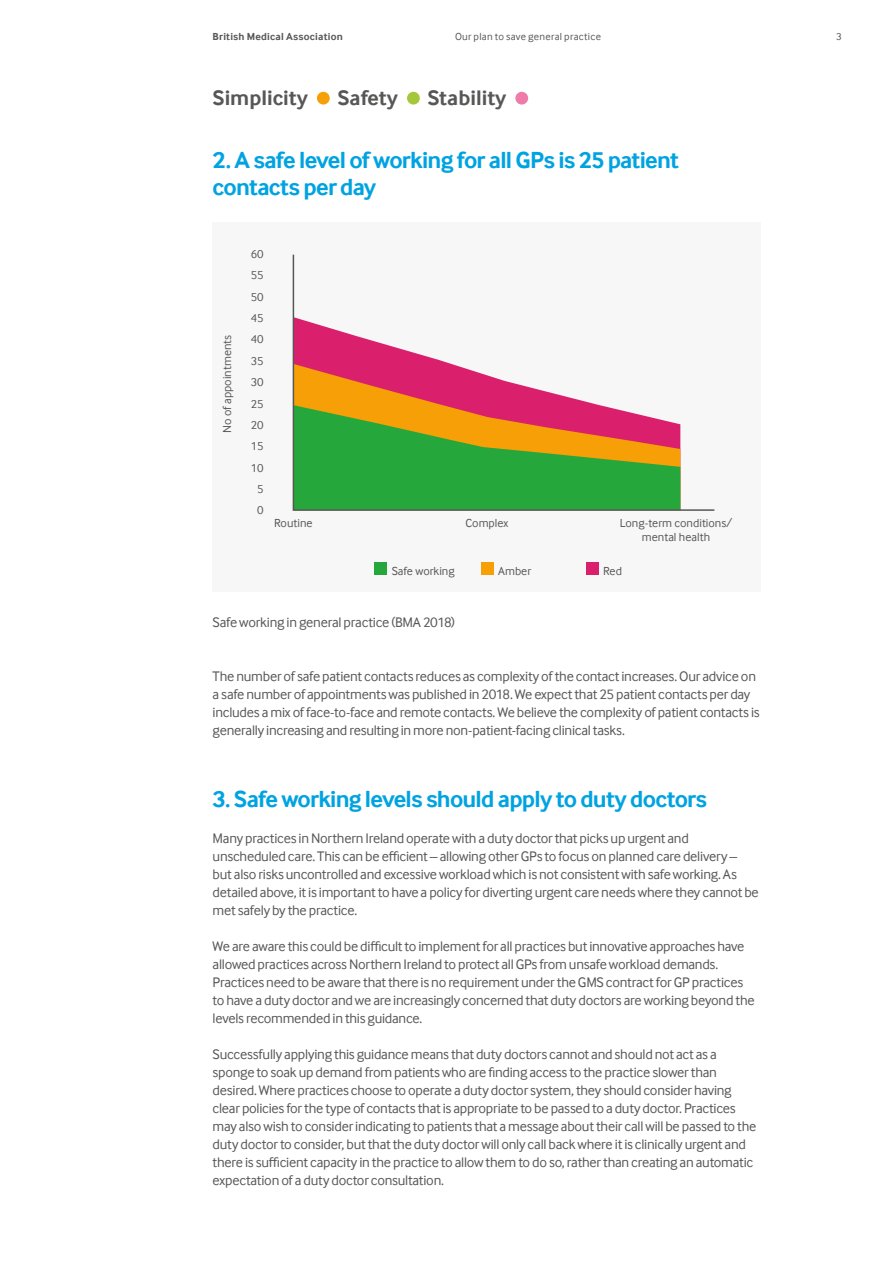
<style>
.page{position:relative;width:893px;height:1263px;background:#fff}
.page>*{position:absolute;margin:0;border:0;box-sizing:border-box;transform-origin:0 0}
.t1{font:700 24px/27px "Inter Face";letter-spacing:-.035em;color:#00a3e1}
.t2{font:700 21.75px "Inter Face";color:#575756}
.t3{font:14.25px/18px "Inter Face";letter-spacing:-.02em;color:#575756}
.t4{font:12px/21.3px "Inter Face";color:#575756;text-align:center}
.t5{font:10.5px "Inter Face";letter-spacing:.025em;color:#575756}
.t6{font:700 10.5px "Inter Face";letter-spacing:.02em;color:#575756}
</style>
<div class="page">
<div style="left:317px;top:92px;width:13px;height:13px;background:#f69f07;border-radius:50%"></div>
<div style="left:407px;top:92px;width:13px;height:13px;background:#a5c73a;border-radius:50%"></div>
<div style="left:515px;top:92px;width:13px;height:13px;background:#ee7ba9;border-radius:50%"></div>
<div style="left:213px;top:222px;width:548px;height:369px;background:#f6f7f6"></div>
<div style="left:374px;top:562px;width:13px;height:13px;background:#26a73b"></div>
<div style="left:481px;top:562px;width:12px;height:13px;background:#f69f07"></div>
<div style="left:586px;top:562px;width:12px;height:13px;background:#da206c"></div>
<svg style="left:292px;top:254px;width:423px;height:257px"></svg>
<p class="t6" style="left:213px;top:30px;width:132px">British Medical Association</p>
<p class="t5" style="left:455px;top:31px;width:148px">Our plan to save general practice</p>
<p class="t5" style="left:836px;top:31px;width:7px">3</p>
<h2 class="t2" style="left:213px;top:85px;width:97px">Simplicity</h2>
<h2 class="t2" style="left:337px;top:85px;width:62px">Safety</h2>
<h2 class="t2" style="left:428px;top:85px;width:80px">Stability</h2>
<h1 class="t1" style="left:213px;top:146px;width:468px">2. A safe level of working for all GPs is 25 patient contacts per day</h1>
<p class="t4" style="left:217px;top:433px;width:100px;rotate:-90deg">No of appointments</p>
<p class="t4" style="left:251px;top:243px;width:14px">60<br>55<br>50<br>45<br>40<br>35<br>30<br>25<br>20<br>15<br>10<br>5<br>0</p>
<p class="t4" style="left:274px;top:512px;width:40px">Routine</p>
<p class="t4" style="left:465px;top:512px;width:44px">Complex</p>
<p class="t4" style="left:620px;top:516px;width:114px;line-height:13.5px">Long-term conditions/ mental health</p>
<p class="t4" style="left:392px;top:560px;width:64px">Safe working</p>
<p class="t4" style="left:498px;top:560px;width:34px">Amber</p>
<p class="t4" style="left:603px;top:560px;width:20px">Red</p>
<p class="t3" style="left:213px;top:613px;width:244px">Safe working in general practice (BMA 2018)</p>
<p class="t3" style="left:213px;top:667px;width:549px">The number of safe patient contacts reduces as complexity of the contact increases. Our advice on a safe number of appointments was published in 2018. We expect that 25 patient contacts per day includes a mix of face-to-face and remote contacts. We believe the complexity of patient contacts is generally increasing and resulting in more non-patient-facing clinical tasks.</p>
<h1 class="t1" style="left:213px;top:785px;width:496px">3. Safe working levels should apply to duty doctors</h1>
<p class="t3" style="left:213px;top:829px;width:548px">Many practices in Northern Ireland operate with a duty doctor that picks up urgent and unscheduled care. This can be efficient – allowing other GPs to focus on planned care delivery – but also risks uncontrolled and excessive workload which is not consistent with safe working. As detailed above, it is important to have a policy for diverting urgent care needs where they cannot be met safely by the practice.</p>
<p class="t3" style="left:213px;top:937px;width:544px">We are aware this could be difficult to implement for all practices but innovative approaches have allowed practices across Northern Ireland to protect all GPs from unsafe workload demands.<br>Practices need to be aware that there is no requirement under the GMS contract for GP practices to have a duty doctor and we are increasingly concerned that duty doctors are working beyond the levels recommended in this guidance.</p>
<p class="t3" style="left:213px;top:1045px;width:545px">Successfully applying this guidance means that duty doctors cannot and should not act as a sponge to soak up demand from patients who are finding access to the practice slower than desired. Where practices choose to operate a duty doctor system, they should consider having clear policies for the type of contacts that is appropriate to be passed to a duty doctor. Practices may also wish to consider indicating to patients that a message about their call will be passed to the duty doctor to consider, but that the duty doctor will only call back where it is clinically urgent and there is sufficient capacity in the practice to allow them to do so, rather than creating an automatic expectation of a duty doctor consultation.</p>
</div>
